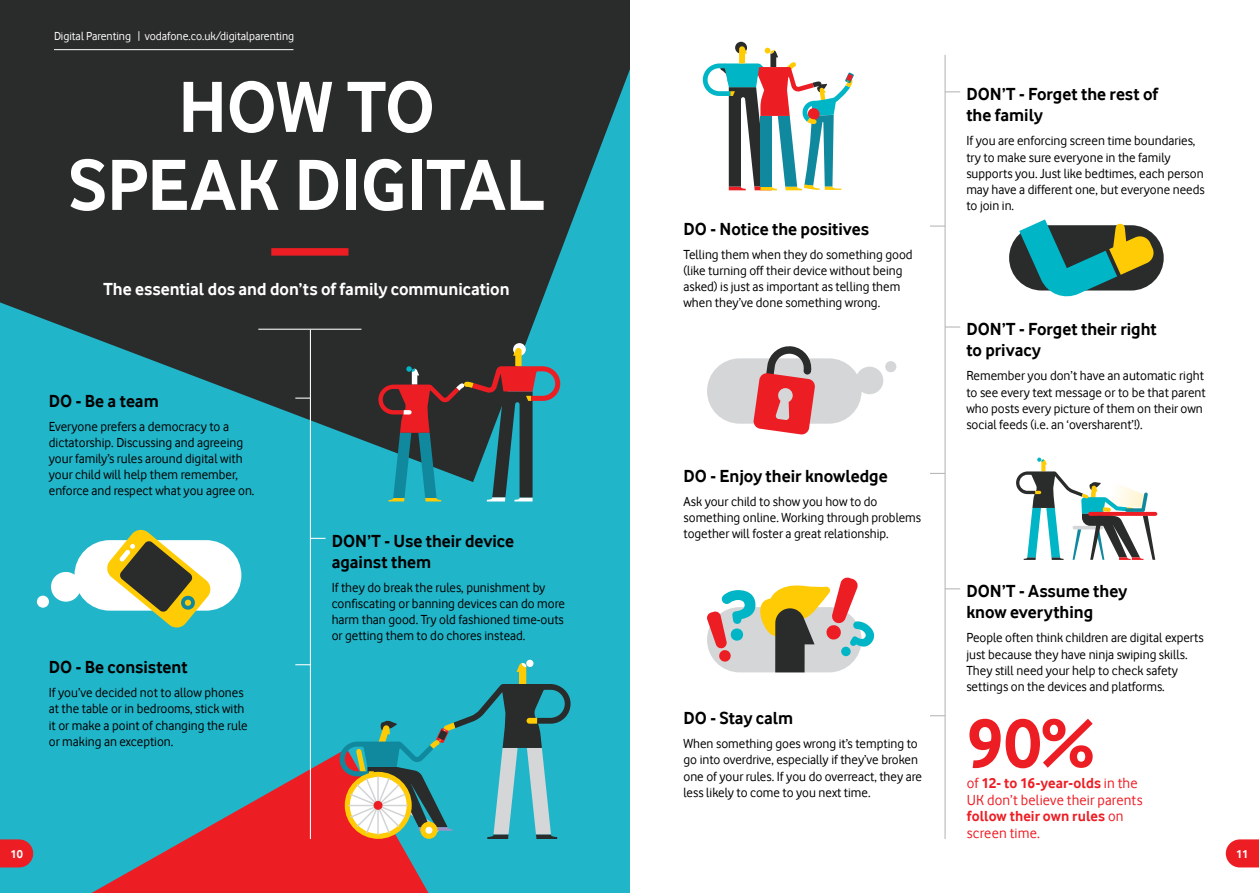
<style>
.page{position:relative;width:1259px;height:893px;background:#fff}
.page>*{position:absolute;margin:0;border:0;box-sizing:border-box;transform-origin:0 0}
.t1{font:700 75px/78px "Vodafone Rg";letter-spacing:-.01em;color:#fff;text-align:center}
.t2{font:700 72px "Vodafone Rg";color:#ed1d24}
.t3{font:700 18px/21px "Vodafone Rg";color:#000}
.t4{font:700 18px "Vodafone Rg";color:#fff}
.t5{font:15px/16.5px "Vodafone Rg";letter-spacing:.01em;color:#ed1d24}
.t6{font:13.5px/16.2px "Vodafone Rg";color:#000}
.t7{font:12px "Vodafone Rg";color:#fff}
.t8{font:700 12px "Vodafone Rg";color:#fff}
.s1{font-weight:700}
</style>
<div class="page">
<div style="left:0;top:482px;width:629px;height:267px;background:#21b5c9"></div>
<svg style="left:0;top:0;width:629px;height:482px;background:#274b4f"></svg>
<svg style="left:0;top:749px;width:629px;height:144px;background:#608595"></svg>
<svg style="left:1225px;top:839px;width:34px;height:28px"></svg>
<svg style="left:0;top:839px;width:33px;height:28px"></svg>
<hr style="left:310px;top:330px;width:1px;height:509px;background:#fff">
<svg style="left:295px;top:398px;width:15px;height:1px"></svg>
<hr style="left:258px;top:329px;width:103px;height:1px;background:#fff">
<svg style="left:295px;top:664px;width:15px;height:1px"></svg>
<svg style="left:311px;top:538px;width:14px;height:1px"></svg>
<div style="left:271px;top:248px;width:77px;height:8px;background:#ed1d24"></div>
<hr style="left:944px;top:55px;width:1px;height:784px;background:#b6b5b5">
<svg style="left:930px;top:226px;width:15px;height:1px"></svg>
<svg style="left:930px;top:473px;width:14px;height:1px"></svg>
<svg style="left:930px;top:715px;width:14px;height:1px"></svg>
<svg style="left:945px;top:91px;width:15px;height:1px"></svg>
<svg style="left:945px;top:326px;width:15px;height:2px"></svg>
<svg style="left:945px;top:588px;width:15px;height:1px"></svg>
<div style="left:513px;top:343px;width:13px;height:13px;background:#fff;border-radius:50%"></div>
<div style="left:74px;top:540px;width:167px;height:71px;background:#fff;border-radius:35px"></div>
<svg style="left:106px;top:528px;width:106px;height:101px"></svg>
<div style="left:51px;top:572px;width:30px;height:30px;background:#fff;border-radius:50%"></div>
<div style="left:37px;top:596px;width:12px;height:12px;background:#fff;border-radius:50%"></div>
<div style="left:735px;top:42px;width:12px;height:12px;background:#2a2b2b;border-radius:50%"></div>
<svg style="left:702px;top:46px;width:152px;height:144px"></svg>
<div style="left:707px;top:358px;width:154px;height:66px;background:#d4d6d7;border-radius:33px"></div>
<div style="left:856px;top:367px;width:27px;height:27px;background:#d4d6d7;border-radius:50%"></div>
<div style="left:885px;top:361px;width:11px;height:11px;background:#d4d6d7;border-radius:50%"></div>
<svg style="left:753px;top:346px;width:62px;height:89px"></svg>
<svg style="left:1016px;top:458px;width:139px;height:102px"></svg>
<svg style="left:707px;top:577px;width:168px;height:95px"></svg>
<div style="left:1009px;top:225px;width:154px;height:65px;background:#2a2b2b;border-radius:33px"></div>
<svg style="left:1019px;top:219px;width:136px;height:78px"></svg>
<div style="left:526px;top:660px;width:7px;height:7px;background:#fff;border-radius:50%"></div>
<svg style="left:339px;top:663px;width:232px;height:176px;background:#48a6ac"></svg>
<div style="left:373px;top:801px;width:9px;height:9px;background:#ed1d24;border-radius:50%"></div>
<svg style="left:378px;top:348px;width:182px;height:153px;background:#3f5c63"></svg>
<hr style="left:54px;top:49px;width:239px;height:1px;background:#fff">
<p class="t7" style="left:54px;top:30px;width:242px">Digital Parenting | vodafone.co.uk/digitalparenting</p>
<h1 class="t1" style="left:68px;top:67px;width:478px">HOW TO<br>SPEAK DIGITAL</h1>
<h3 class="t4" style="left:104px;top:279px;width:408px">The essential dos and don’ts of family communication</h3>
<h3 class="t3" style="left:49px;top:390px;width:111px">DO - Be a team</h3>
<p class="t6" style="left:49px;top:418px;width:207px">Everyone prefers a democracy to a dictatorship. Discussing and agreeing your family’s rules around digital with your child will help them remember, enforce and respect what you agree on.</p>
<h3 class="t3" style="left:49px;top:656px;width:140px">DO - Be consistent</h3>
<p class="t6" style="left:49px;top:684px;width:200px">If you’ve decided not to allow phones at the table or in bedrooms, stick with it or make a point of changing the rule or making an exception.</p>
<h3 class="t3" style="left:332px;top:530px;width:184px">DON’T - Use their device against them</h3>
<p class="t6" style="left:332px;top:579px;width:235px">If they do break the rules, punishment by confiscating or banning devices can do more harm than good. Try old fashioned time-outs or getting them to do chores instead.</p>
<p class="t8" style="left:11px;top:847px;width:14px">10</p>
<h3 class="t3" style="left:683px;top:218px;width:187px">DO - Notice the positives</h3>
<p class="t6" style="left:683px;top:246px;width:231px">Telling them when they do something good (like turning off their device without being asked) is just as important as telling them when they’ve done something wrong.</p>
<h3 class="t3" style="left:683px;top:465px;width:206px">DO - Enjoy their knowledge</h3>
<p class="t6" style="left:683px;top:493px;width:239px">Ask your child to show you how to do something online. Working through problems together will foster a great relationship.</p>
<h3 class="t3" style="left:683px;top:707px;width:111px">DO - Stay calm</h3>
<p class="t6" style="left:683px;top:735px;width:240px">When something goes wrong it’s tempting to go into overdrive, especially if they’ve broken one of your rules. If you do overreact, they are less likely to come to you next time.</p>
<h3 class="t3" style="left:966px;top:84px;width:193px">DON’T - Forget the rest of the family</h3>
<p class="t6" style="left:966px;top:133px;width:240px">If you are enforcing screen time boundaries, try to make sure everyone in the family supports you. Just like bedtimes, each person may have a different one, but everyone needs to join in.</p>
<h3 class="t3" style="left:966px;top:319px;width:192px">DON’T - Forget their right to privacy</h3>
<p class="t6" style="left:966px;top:368px;width:241px">Remember you don’t have an automatic right to see every text message or to be that parent who posts every picture of them on their own social feeds (i.e. an ‘oversharent’!).</p>
<h3 class="t3" style="left:966px;top:581px;width:162px">DON’T - Assume they know everything</h3>
<p class="t6" style="left:966px;top:630px;width:239px">People often think children are digital experts just because they have ninja swiping skills.<br>They still need your help to check safety settings on the devices and platforms.</p>
<h2 class="t2" style="left:967px;top:702px;width:127px">90%</h2>
<p class="t5" style="left:967px;top:775px;width:177px">of <span class="s1">12- to 16-year-olds</span> in the<br>UK don’t believe their parents <span class="s1">follow their own rules</span> on screen time.</p>
<p class="t8" style="left:1236px;top:847px;width:14px">11</p>
</div>
